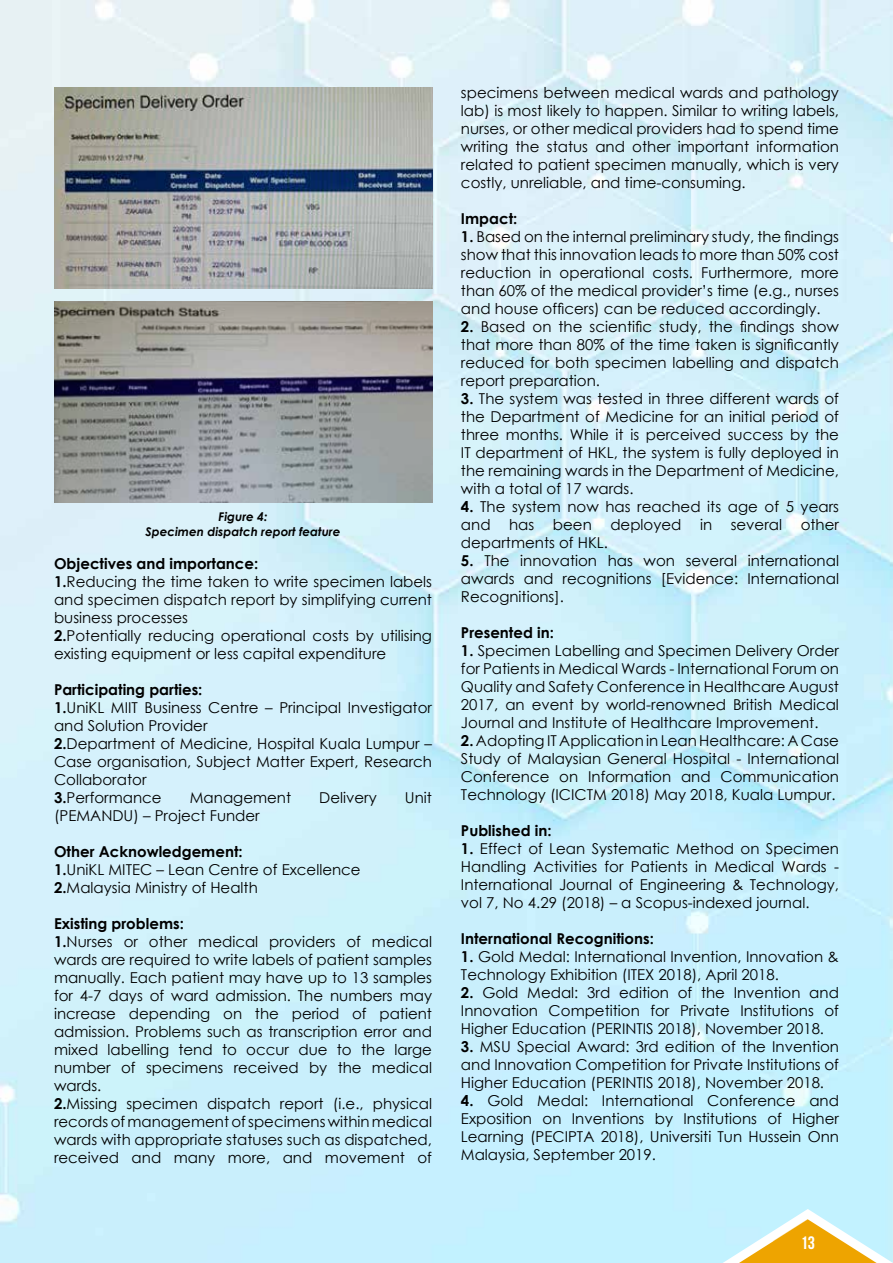
<style>
.page{position:relative;width:893px;height:1263px;background:#fff}
.page>*{position:absolute;margin:0;border:0;box-sizing:border-box;transform-origin:0 0}
.t1{font:700 18px "Bebas Neue";color:#fff}
.t2{font:15px/18px "Century Gothic";color:#000;text-align:justify}
.t3{font:700 15px "Century Gothic";color:#000}
.t4{font:italic 700 12px/15px "Century Gothic";color:#000;text-align:center}
.s1{font-weight:700}
</style>
<div class="page">
<img style="left:0;top:0;width:893px;height:1263px">
<svg style="left:723px;top:1209px;width:170px;height:54px"></svg>
<img style="left:54px;top:87px;width:378px;height:201px">
<img style="left:54px;top:302px;width:378px;height:200px">
<p class="t4" style="left:146px;top:508px;width:196px">Figure 4:<br>Specimen dispatch report feature</p>
<p class="t2" style="left:54px;top:555px;width:380px;text-align:left"><span class="s1">Objectives and importance:<br>1.</span>Reducing the time taken to write specimen labels and specimen dispatch report by simplifying current business processes<br><span class="s1">2.</span>Potentially reducing operational costs by utilising existing equipment or less capital expenditure</p>
<p class="t2" style="left:54px;top:681px;width:380px;text-align:left"><span class="s1">Participating parties:<br>1.</span>UniKL MIIT Business Centre – Principal Investigator and Solution Provider<br><span class="s1">2.</span>Department of Medicine, Hospital Kuala Lumpur – Case organisation, Subject Matter Expert, Research Collaborator<br><span class="s1">3.</span>Performance</p>
<p class="t2" style="left:190px;top:789px;width:103px">Management</p>
<p class="t2" style="left:319px;top:789px;width:59px">Delivery</p>
<p class="t2" style="left:405px;top:789px;width:29px">Unit</p>
<p class="t2" style="left:54px;top:807px;width:207px">(PEMANDU) – Project Funder</p>
<p class="t2" style="left:54px;top:843px;width:308px;text-align:left"><span class="s1">Other Acknowledgement:<br>1.</span>UniKL MITEC – Lean Centre of Excellence<br><span class="s1">2.</span>Malaysia Ministry of Health</p>
<p class="t2" style="left:54px;top:915px;width:380px;text-align:left"><span class="s1">Existing problems:<br>1.</span>Nurses or other medical providers of medical wards are required to write labels of patient samples manually. Each patient may have up to 13 samples for 4-7 days of ward admission. The numbers may increase depending on the period of patient admission. Problems such as transcription error and mixed labelling tend to occur due to the large number of specimens received by the medical wards.<br><span class="s1">2.</span>Missing specimen dispatch report (i.e., physical records of management of specimens within medical wards with appropriate statuses such as dispatched, received and many more, and movement of</p>
<p class="t2" style="left:461px;top:84px;width:380px">specimens between medical wards and pathology lab) is most likely to happen. Similar to writing labels, nurses, or other medical providers had to spend time writing the status and other important information related to patient specimen manually, which is very costly, unreliable, and time-consuming.</p>
<p class="t3" style="left:461px;top:207px;width:58px">Impact:</p>
<p class="t2" style="left:461px;top:228px;width:380px"><span class="s1">1.</span> Based on the internal preliminary study, the findings show that this innovation leads to more than 50% cost reduction in operational costs. Furthermore, more than 60% of the medical provider’s time (e.g., nurses and house officers) can be reduced accordingly.</p>
<p class="t2" style="left:461px;top:318px;width:380px"><span class="s1">2.</span> Based on the scientific study, the findings show that more than 80% of the time taken is significantly reduced for both specimen labelling and dispatch report preparation.</p>
<p class="t2" style="left:461px;top:390px;width:380px"><span class="s1">3.</span> The system was tested in three different wards of the Department of Medicine for an initial period of three months. While it is perceived success by the IT department of HKL, the system is fully deployed in the remaining wards in the Department of Medicine, with a total of 17 wards.</p>
<p class="t2" style="left:461px;top:498px;width:380px"><span class="s1">4.</span> The system now has reached its age of 5 years and has been deployed in several other departments of HKL.</p>
<p class="t2" style="left:461px;top:552px;width:380px"><span class="s1">5.</span> The innovation has won several international awards and recognitions [Evidence: International Recognitions].</p>
<p class="t3" style="left:461px;top:621px;width:94px">Presented in:</p>
<p class="t2" style="left:461px;top:642px;width:380px"><span class="s1">1.</span> Specimen Labelling and Specimen Delivery Order for Patients in Medical Wards - International Forum on Quality and Safety Conference in Healthcare August 2017, an event by world-renowned British Medical Journal and Institute of Healthcare Improvement.</p>
<p class="t2" style="left:461px;top:732px;width:380px"><span class="s1">2.</span> Adopting IT Application in Lean Healthcare: A Case Study of Malaysian General Hospital - International Conference on Information and Communication Technology (ICICTM 2018) May 2018, Kuala Lumpur.</p>
<p class="t3" style="left:461px;top:819px;width:92px">Published in:</p>
<p class="t2" style="left:461px;top:840px;width:380px"><span class="s1">1.</span> Effect of Lean Systematic Method on Specimen Handling Activities for Patients in Medical Wards - International Journal of Engineering &amp; Technology, vol 7, No 4.29 (2018) – a Scopus-indexed journal.</p>
<p class="t3" style="left:461px;top:927px;width:194px">International Recognitions:</p>
<p class="t2" style="left:461px;top:948px;width:379px"><span class="s1">1.</span> Gold Medal: International Invention, Innovation &amp;<br>Technology Exhibition (ITEX 2018), April 2018.</p>
<p class="t2" style="left:461px;top:984px;width:380px"><span class="s1">2.</span> Gold Medal: 3rd edition of the Invention and Innovation Competition for Private Institutions of Higher Education (PERINTIS 2018), November 2018.</p>
<p class="t2" style="left:461px;top:1038px;width:380px"><span class="s1">3.</span> MSU Special Award: 3rd edition of the Invention and Innovation Competition for Private Institutions of Higher Education (PERINTIS 2018), November 2018.</p>
<p class="t2" style="left:461px;top:1092px;width:380px"><span class="s1">4.</span> Gold Medal: International Conference and Exposition on Inventions by Institutions of Higher Learning (PECIPTA 2018), Universiti Tun Hussein Onn Malaysia, September 2019.</p>
<p class="t1" style="left:801px;top:1233px;width:16px">13</p>
</div>
